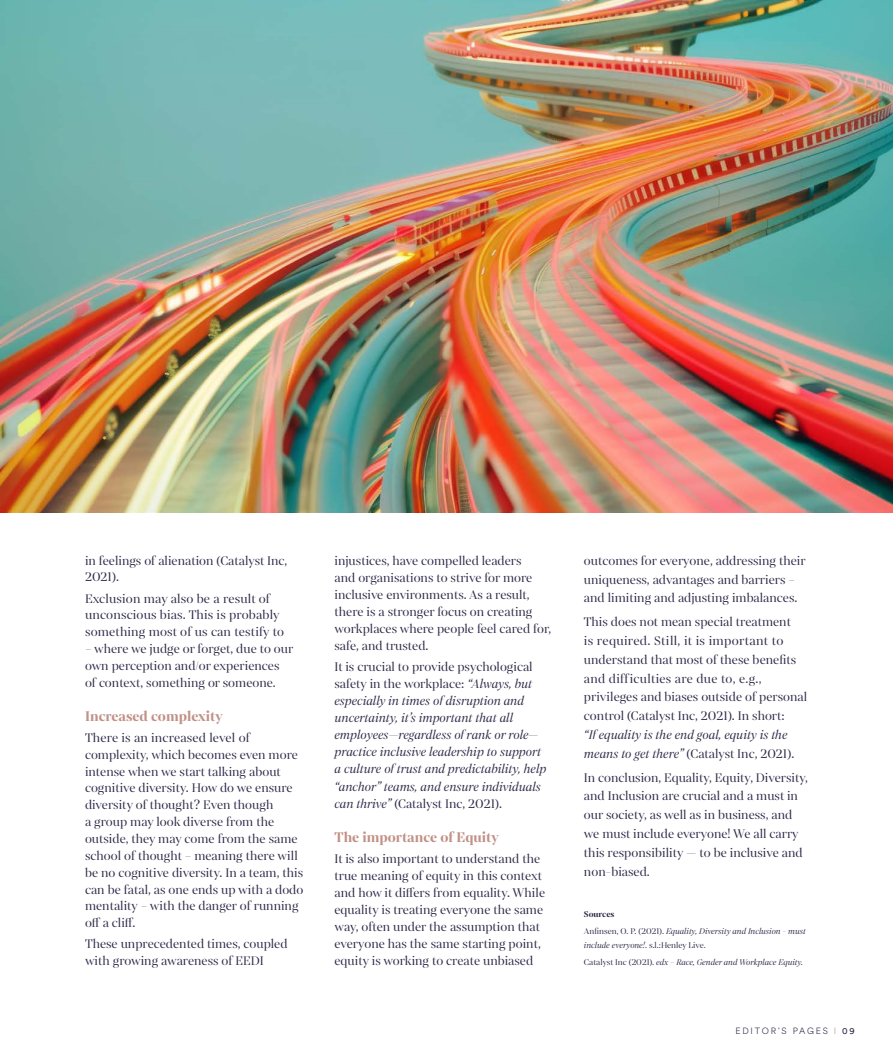
<style>
.page{position:relative;width:893px;height:1063px;background:#fff}
.page>*{position:absolute;margin:0;border:0;box-sizing:border-box;transform-origin:0 0}
.t1{font:700 15px "Mixta Pro";color:#c19086}
.t2{font:13.5px/16.8px "Mixta Pro";color:#2b2846}
.t3{font:italic 13.5px/17.1px "Mixta Pro";color:#2b2846}
.t4{font:italic 9px/17.5px "Mixta Pro";color:#2b2846}
.t5{font:300 9px "Circular Spotify Text";letter-spacing:.2em;color:#2b2846}
.s1{font-style:normal}
.s2{font-weight:700;font-style:normal}
.s3{color:#c19086}
.s4{font-family:"Circular Std";font-weight:400}
</style>
<div class="page">
<img style="left:0;top:0;width:893px;height:512px">
<p class="t2" style="left:85px;top:552px;width:204px">in feelings of alienation (Catalyst Inc,<br>2021).</p>
<p class="t2" style="left:85px;top:590px;width:201px">Exclusion may also be a result of unconscious bias. This is probably something most of us can testify to</p>
<p class="t2" style="left:85px;top:641px;width:210px">– where we judge or forget, due to our own perception and/or experiences of context, something or someone.</p>
<p class="t1" style="left:85px;top:707px;width:139px">Increased complexity</p>
<p class="t2" style="left:85px;top:729px;width:220px">There is an increased level of complexity, which becomes even more intense when we start talking about cognitive diversity. How do we ensure diversity of thought? Even though<br>a group may look diverse from the outside, they may come from the same school of thought – meaning there will be no cognitive diversity. In a team, this can be fatal, as one ends up with a dodo mentality – with the danger of running off a cliff.</p>
<p class="t2" style="left:85px;top:936px;width:204px">These unprecedented times, coupled with growing awareness of EEDI</p>
<p class="t2" style="left:334px;top:552px;width:218px">injustices, have compelled leaders<br>and organisations to strive for more inclusive environments. As a result, there is a stronger focus on creating workplaces where people feel cared for, safe, and trusted.</p>
<p class="t3" style="left:334px;top:659px;width:213px"><span class="s1">It is crucial to provide psychological safety in the workplace:</span> “Always, but especially in times of disruption and uncertainty, it’s important that all employees—regardless of rank or role— practice inclusive leadership to support a culture of trust and predictability, help “anchor” teams, and ensure individuals can thrive” <span class="s1">(Catalyst Inc, 2021).</span></p>
<p class="t1" style="left:334px;top:828px;width:166px">The importance of Equity</p>
<p class="t2" style="left:334px;top:850px;width:212px">It is also important to understand the true meaning of equity in this context and how it differs from equality. While equality is treating everyone the same way, often under the assumption that everyone has the same starting point, equity is working to create unbiased</p>
<p class="t2" style="left:584px;top:551px;width:223px;line-height:18.9px">outcomes for everyone, addressing their uniqueness, advantages and barriers – and limiting and adjusting imbalances.</p>
<p class="t2" style="left:584px;top:612px;width:225px;line-height:18.9px">This does not mean special treatment<br>is required. Still, it is important to understand that most of these benefits and difficulties are due to, e.g., privileges and biases outside of personal control (Catalyst Inc, 2021). In short:</p>
<p class="t3" style="left:584px;top:726px;width:212px;line-height:18.9px">“If equality is the end goal, equity is the means to get there” <span class="s1">(Catalyst Inc, 2021).</span></p>
<p class="t2" style="left:584px;top:768px;width:225px;line-height:18.9px">In conclusion, Equality, Equity, Diversity, and Inclusion are crucial and a must in our society, as well as in business, and we must include everyone! We all carry this responsibility — to be inclusive and non-biased.</p>
<p class="t4" style="left:584px;top:906px;width:223px"><span class="s2">Sources<br></span><span class="s1">Anfinsen, O. P. (2021).</span> Equality, Diversity and Inclusion - must</p>
<p class="t4" style="left:584px;top:936px;width:221px">include everyone!<span class="s1">. s.l.:Henley Live.<br>Catalyst Inc (2021).</span> edx - Race, Gender and Workplace Equity.</p>
<p class="t5" style="left:735px;top:1025px;width:121px">EDITOR'S PAGES <span class="s3">I</span> <span class="s4">09</span></p>
</div>
